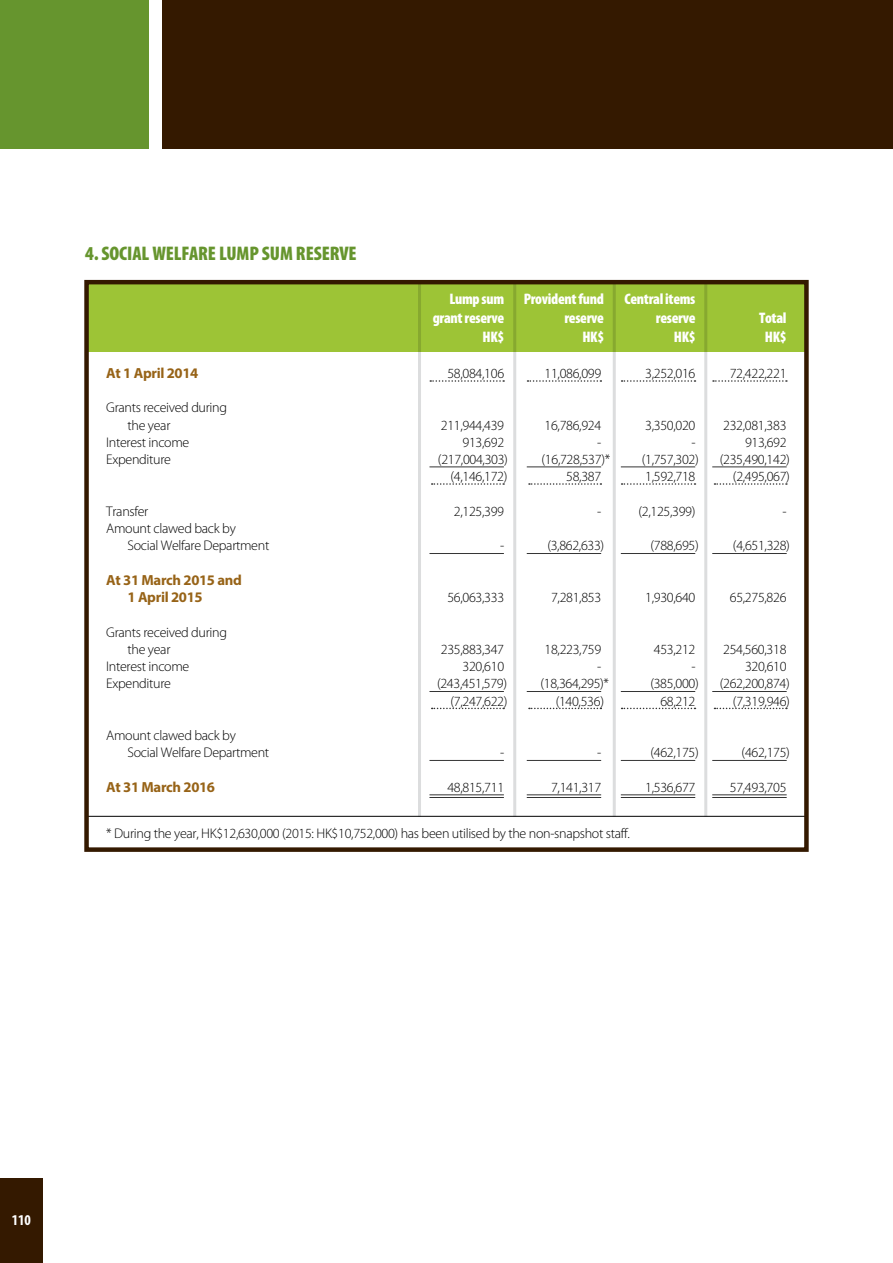
<style>
.page{position:relative;width:893px;height:1263px;background:#fff}
.page>*{position:absolute;margin:0;border:0;box-sizing:border-box;transform-origin:0 0}
.t1{font:900 condensed 19.8px "Myriad Pro";letter-spacing:-.005em;color:#66952e}
.t2{font:900 condensed 15.3px "Myriad Pro";letter-spacing:-.02em;color:#fff}
.t3{font:700 condensed 15px "Myriad Pro";color:#fff}
.t4{font:700 14.7px/17.2px "Myriad Pro";letter-spacing:-.02em;color:#976317}
.t5{font:300 14.1px/17.2px "Myriad Pro";letter-spacing:-.025em;color:#000}
</style>
<div class="page">
<div style="left:0;top:1178px;width:43px;height:85px;background:#341900"></div>
<div style="left:162px;top:0;width:731px;height:149px;background:#341900"></div>
<div style="left:0;top:0;width:149px;height:149px;background:#66952e"></div>
<div style="left:86px;top:281px;width:721px;height:70px;background:#9dc436"></div>
<hr style="left:85px;top:816px;width:740px;height:1px;background:#000">
<div style="left:808px;top:797px;width:18px;height:24px;background:#fff"></div>
<hr style="left:527px;top:466px;width:74px;height:1px;background:#000">
<hr style="left:527px;top:553px;width:74px;height:1px;background:#000">
<hr style="left:527px;top:691px;width:74px;height:1px;background:#000">
<hr style="left:527px;top:760px;width:74px;height:1px;background:#000">
<hr style="left:429px;top:466px;width:75px;height:1px;background:#000">
<hr style="left:429px;top:553px;width:75px;height:1px;background:#000">
<hr style="left:429px;top:691px;width:75px;height:1px;background:#000">
<hr style="left:429px;top:760px;width:75px;height:1px;background:#000">
<svg style="left:527px;top:380px;width:74px;height:2px"></svg>
<svg style="left:529px;top:483px;width:72px;height:2px"></svg>
<svg style="left:529px;top:708px;width:72px;height:1px"></svg>
<svg style="left:430px;top:380px;width:74px;height:2px"></svg>
<svg style="left:432px;top:483px;width:72px;height:2px"></svg>
<svg style="left:432px;top:708px;width:72px;height:1px"></svg>
<hr style="left:621px;top:466px;width:74px;height:1px;background:#000">
<hr style="left:621px;top:553px;width:74px;height:1px;background:#000">
<hr style="left:621px;top:691px;width:74px;height:1px;background:#000">
<hr style="left:621px;top:760px;width:74px;height:1px;background:#000">
<svg style="left:622px;top:380px;width:73px;height:2px"></svg>
<svg style="left:622px;top:483px;width:73px;height:2px"></svg>
<svg style="left:622px;top:708px;width:73px;height:1px"></svg>
<hr style="left:712px;top:466px;width:75px;height:1px;background:#000">
<hr style="left:712px;top:553px;width:75px;height:1px;background:#000">
<hr style="left:712px;top:691px;width:75px;height:1px;background:#000">
<hr style="left:712px;top:760px;width:75px;height:1px;background:#000">
<svg style="left:713px;top:380px;width:74px;height:2px"></svg>
<svg style="left:714px;top:483px;width:73px;height:2px"></svg>
<svg style="left:714px;top:708px;width:73px;height:1px"></svg>
<hr style="left:527px;top:794px;width:74px;height:1px;background:#000">
<hr style="left:429px;top:794px;width:75px;height:1px;background:#000">
<hr style="left:527px;top:797px;width:74px;height:1px;background:#000">
<hr style="left:429px;top:797px;width:75px;height:1px;background:#000">
<hr style="left:621px;top:794px;width:74px;height:1px;background:#000">
<hr style="left:621px;top:797px;width:74px;height:1px;background:#000">
<hr style="left:712px;top:794px;width:75px;height:1px;background:#000">
<hr style="left:712px;top:797px;width:75px;height:1px;background:#000">
<hr style="left:704px;top:281px;width:3px;height:535px;background:#dcddde">
<hr style="left:613px;top:281px;width:3px;height:535px;background:#dcddde">
<hr style="left:513px;top:281px;width:3px;height:535px;background:#dcddde">
<hr style="left:418px;top:281px;width:3px;height:535px;background:#dcddde">
<div style="left:84px;top:280px;width:725px;height:572px;border:4px solid #341900"></div>
<h1 class="t1" style="left:85px;top:242px;width:273px">4. SOCIAL WELFARE LUMP SUM RESERVE</h1>
<p class="t2" style="left:449px;top:291px;width:56px">Lump sum</p>
<p class="t2" style="left:524px;top:291px;width:82px">Provident fund</p>
<p class="t2" style="left:624px;top:291px;width:72px">Central items</p>
<p class="t2" style="left:433px;top:309px;width:73px">grant reserve</p>
<p class="t2" style="left:564px;top:309px;width:41px">reserve</p>
<p class="t2" style="left:656px;top:309px;width:41px">reserve</p>
<p class="t2" style="left:759px;top:309px;width:29px">Total</p>
<p class="t2" style="left:482px;top:328px;width:23px">HK$</p>
<p class="t2" style="left:582px;top:328px;width:23px">HK$</p>
<p class="t2" style="left:674px;top:328px;width:23px">HK$</p>
<p class="t2" style="left:765px;top:328px;width:23px">HK$</p>
<p class="t4" style="left:106px;top:364px;width:94px">At 1 April 2014</p>
<p class="t5" style="left:447px;top:365px;width:58px">58,084,106</p>
<p class="t5" style="left:545px;top:365px;width:58px">11,086,099</p>
<p class="t5" style="left:645px;top:365px;width:52px">3,252,016</p>
<p class="t5" style="left:730px;top:365px;width:58px">72,422,221</p>
<p class="t5" style="left:128px;top:399px;width:101px;text-indent:-21px">Grants received during the year</p>
<p class="t5" style="left:441px;top:417px;width:65px">211,944,439</p>
<p class="t5" style="left:545px;top:417px;width:58px">16,786,924</p>
<p class="t5" style="left:645px;top:417px;width:52px">3,350,020</p>
<p class="t5" style="left:723px;top:417px;width:65px">232,081,383</p>
<p class="t5" style="left:106px;top:434px;width:85px">Interest income</p>
<p class="t5" style="left:463px;top:434px;width:43px">913,692</p>
<p class="t5" style="left:597px;top:434px;width:6px">-</p>
<p class="t5" style="left:691px;top:434px;width:6px">-</p>
<p class="t5" style="left:745px;top:434px;width:43px">913,692</p>
<p class="t5" style="left:106px;top:451px;width:66px">Expenditure</p>
<p class="t5" style="left:438px;top:451px;width:72px">(217,004,303)</p>
<p class="t5" style="left:542px;top:451px;width:70px">(16,728,537)*</p>
<p class="t5" style="left:642px;top:451px;width:58px">(1,757,302)</p>
<p class="t5" style="left:720px;top:451px;width:72px">(235,490,142)</p>
<p class="t5" style="left:451px;top:468px;width:58px">(4,146,172)</p>
<p class="t5" style="left:566px;top:468px;width:37px">58,387</p>
<p class="t5" style="left:645px;top:468px;width:52px">1,592,718</p>
<p class="t5" style="left:733px;top:468px;width:58px">(2,495,067)</p>
<p class="t5" style="left:106px;top:503px;width:44px">Transfer</p>
<p class="t5" style="left:454px;top:503px;width:52px">2,125,399</p>
<p class="t5" style="left:597px;top:503px;width:6px">-</p>
<p class="t5" style="left:638px;top:503px;width:58px">(2,125,399)</p>
<p class="t5" style="left:782px;top:503px;width:6px">-</p>
<p class="t5" style="left:128px;top:520px;width:143px;text-indent:-21px">Amount clawed back by<br>Social Welfare Department</p>
<p class="t5" style="left:500px;top:537px;width:6px">-</p>
<p class="t5" style="left:547px;top:537px;width:58px">(3,862,633)</p>
<p class="t5" style="left:650px;top:537px;width:50px">(788,695)</p>
<p class="t5" style="left:733px;top:537px;width:58px">(4,651,328)</p>
<p class="t4" style="left:128px;top:571px;width:116px;text-indent:-21px">At 31 March 2015 and<br>1 April 2015</p>
<p class="t5" style="left:128px;top:623px;width:101px;text-indent:-21px">Grants received during the year</p>
<p class="t5" style="left:447px;top:589px;width:58px">56,063,333</p>
<p class="t5" style="left:551px;top:589px;width:52px">7,281,853</p>
<p class="t5" style="left:645px;top:589px;width:52px">1,930,640</p>
<p class="t5" style="left:730px;top:589px;width:58px">65,275,826</p>
<p class="t5" style="left:441px;top:641px;width:65px">235,883,347</p>
<p class="t5" style="left:545px;top:641px;width:58px">18,223,759</p>
<p class="t5" style="left:654px;top:641px;width:43px">453,212</p>
<p class="t5" style="left:723px;top:641px;width:65px">254,560,318</p>
<p class="t5" style="left:106px;top:658px;width:85px">Interest income</p>
<p class="t5" style="left:463px;top:658px;width:43px">320,610</p>
<p class="t5" style="left:597px;top:658px;width:6px">-</p>
<p class="t5" style="left:691px;top:658px;width:6px">-</p>
<p class="t5" style="left:745px;top:658px;width:43px">320,610</p>
<p class="t5" style="left:106px;top:675px;width:66px">Expenditure</p>
<p class="t5" style="left:437px;top:675px;width:72px">(243,451,579)</p>
<p class="t5" style="left:540px;top:675px;width:70px">(18,364,295)*</p>
<p class="t5" style="left:650px;top:675px;width:50px">(385,000)</p>
<p class="t5" style="left:720px;top:675px;width:72px">(262,200,874)</p>
<p class="t5" style="left:451px;top:693px;width:58px">(7,247,622)</p>
<p class="t5" style="left:556px;top:693px;width:50px">(140,536)</p>
<p class="t5" style="left:660px;top:693px;width:37px">68,212</p>
<p class="t5" style="left:733px;top:693px;width:58px">(7,319,946)</p>
<p class="t5" style="left:128px;top:727px;width:143px;text-indent:-21px">Amount clawed back by<br>Social Welfare Department</p>
<p class="t5" style="left:500px;top:744px;width:6px">-</p>
<p class="t5" style="left:597px;top:744px;width:6px">-</p>
<p class="t5" style="left:650px;top:744px;width:50px">(462,175)</p>
<p class="t5" style="left:742px;top:744px;width:50px">(462,175)</p>
<p class="t4" style="left:106px;top:778px;width:110px">At 31 March 2016</p>
<p class="t5" style="left:447px;top:779px;width:58px">48,815,711</p>
<p class="t5" style="left:551px;top:779px;width:52px">7,141,317</p>
<p class="t5" style="left:645px;top:779px;width:52px">1,536,677</p>
<p class="t5" style="left:730px;top:779px;width:58px">57,493,705</p>
<p class="t5" style="left:106px;top:824px;width:525px">* During the year, HK$12,630,000 (2015: HK$10,752,000) has been utilised by the non-snapshot staff.</p>
<p class="t3" style="left:12px;top:1211px;width:21px">110</p>
</div>
